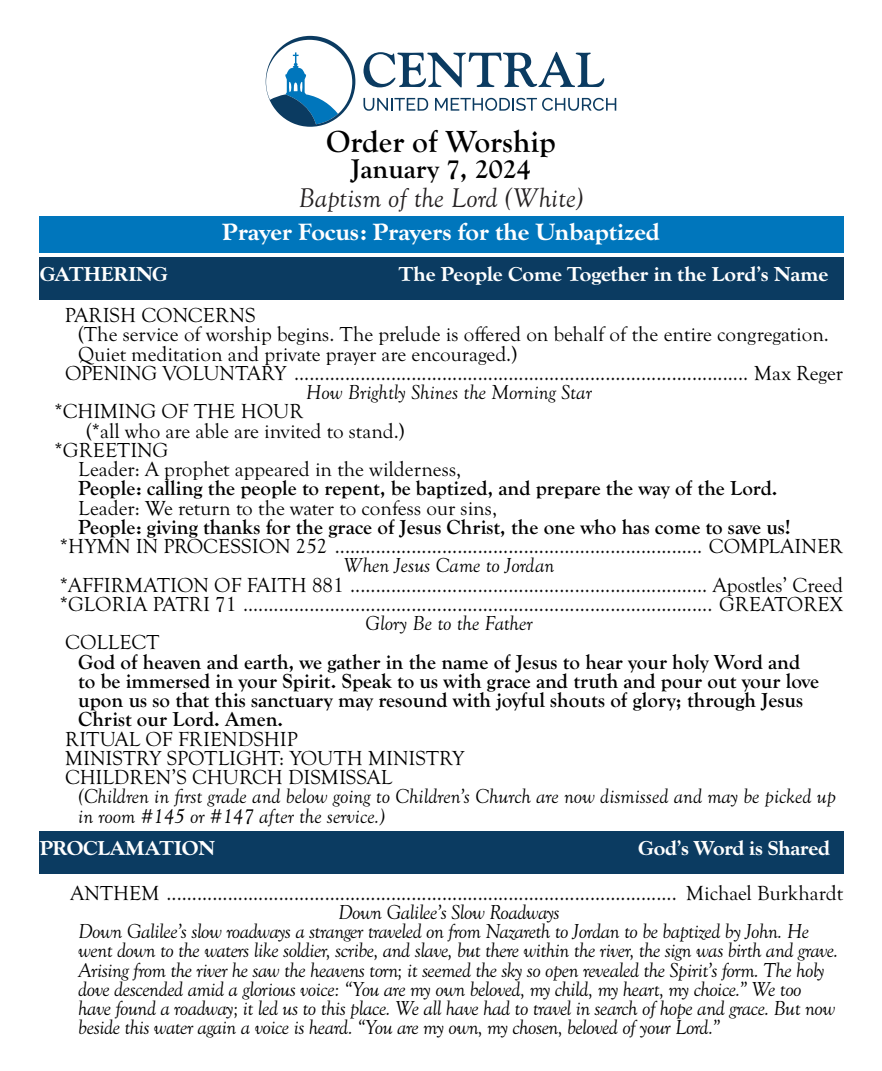
<style>
.page{position:relative;width:882px;height:1071px;background:#fff}
.page>*{position:absolute;margin:0;border:0;box-sizing:border-box;transform-origin:0 0}
.t1{font:700 31.5px "Goudy Old Sty";color:#000}
.t2{font:italic 28px "Goudy Old Sty";color:#231f20}
.t3{font:700 28px "Goudy Old Sty";color:#000}
.t4{font:700 expanded 24.5px "Goudy Old Sty";color:#fff}
.t5{font:21px/19.2px "Goudy Old Sty";color:#000}
.t6{font:italic 21px/19.2px "Goudy Old Sty";letter-spacing:-.02em;color:#000}
.t7{font:700 21px/19.2px "Goudy Old Sty";color:#000}
.t8{font:italic 21px/19.2px "Goudy Old Sty";color:#000}
.t9{font:700 expanded 21px "Goudy Old Sty";letter-spacing:-.01em;color:#fff}
</style>
<div class="page">
<div style="left:39px;top:216px;width:804px;height:37px;background:#0076bc"></div>
<div style="left:39px;top:258px;width:804px;height:42px;background:#0b3b61"></div>
<svg style="left:266px;top:36px;width:89px;height:91px"></svg>
<svg style="left:364px;top:98px;width:64px;height:13px"></svg>
<svg style="left:435px;top:98px;width:181px;height:13px"></svg>
<svg style="left:364px;top:52px;width:240px;height:35px"></svg>
<div style="left:39px;top:831px;width:804px;height:42px;background:#0b3b61"></div>
<p class="t1" style="left:326px;top:124px;width:231px">Order of Worship</p>
<p class="t2" style="left:299px;top:182px;width:286px">Baptism of the Lord (White)</p>
<p class="t3" style="left:351px;top:153px;width:181px">January 7, 2024</p>
<p class="t4" style="left:222px;top:218px;width:439px">Prayer Focus: Prayers for the Unbaptized</p>
<p class="t9" style="left:40px;top:263px;width:130px">GATHERING</p>
<p class="t9" style="left:399px;top:263px;width:431px">The People Come Together in the Lord’s Name</p>
<p class="t5" style="left:65px;top:306px;width:192px">PARISH CONCERNS</p>
<p class="t5" style="left:78px;top:325px;width:752px">(The service of worship begins. The prelude is offered on behalf of the entire congregation.<br>Quiet meditation and private prayer are encouraged.)</p>
<p class="t5" style="left:65px;top:364px;width:779px">OPENING VOLUNTARY ......................................................................................... Max Reger</p>
<p class="t8" style="left:306px;top:383px;width:287px">How Brightly Shines the Morning Star</p>
<p class="t5" style="left:55px;top:402px;width:250px">*CHIMING OF THE HOUR</p>
<p class="t5" style="left:86px;top:422px;width:320px">(*all who are able are invited to stand.)</p>
<p class="t5" style="left:55px;top:441px;width:115px">*GREETING</p>
<p class="t5" style="left:78px;top:460px;width:385px">Leader: A prophet appeared in the wilderness,</p>
<p class="t7" style="left:78px;top:479px;width:701px">People: calling the people to repent, be baptized, and prepare the way of the Lord.</p>
<p class="t5" style="left:78px;top:499px;width:420px">Leader: We return to the water to confess our sins,</p>
<p class="t7" style="left:78px;top:518px;width:714px">People: giving thanks for the grace of Jesus Christ, the one who has come to save us!</p>
<p class="t5" style="left:60px;top:537px;width:785px">*HYMN IN PROCESSION 252 ........................................................................ COMPLAINER</p>
<p class="t8" style="left:343px;top:556px;width:213px">When Jesus Came to Jordan</p>
<p class="t5" style="left:60px;top:576px;width:785px">*AFFIRMATION OF FAITH 881 ...................................................................... Apostles’ Creed</p>
<p class="t5" style="left:60px;top:595px;width:785px">*GLORIA PATRI 71 ............................................................................................ GREATOREX</p>
<p class="t8" style="left:365px;top:614px;width:169px">Glory Be to the Father</p>
<p class="t5" style="left:65px;top:633px;width:96px">COLLECT</p>
<p class="t7" style="left:78px;top:652px;width:742px">God of heaven and earth, we gather in the name of Jesus to hear your holy Word and to be immersed in your Spirit. Speak to us with grace and truth and pour out your love upon us so that this sanctuary may resound with joyful shouts of glory; through Jesus Christ our Lord. Amen.</p>
<p class="t5" style="left:65px;top:730px;width:234px">RITUAL OF FRIENDSHIP</p>
<p class="t5" style="left:65px;top:749px;width:401px">MINISTRY SPOTLIGHT: YOUTH MINISTRY</p>
<p class="t5" style="left:65px;top:768px;width:329px">CHILDREN’S CHURCH DISMISSAL</p>
<p class="t8" style="left:78px;top:787px;width:759px">(Children in first grade and below going to Children’s Church are now dismissed and may be picked up in room #145 or #147 after the service.)</p>
<p class="t9" style="left:40px;top:836px;width:177px">PROCLAMATION</p>
<p class="t9" style="left:638px;top:836px;width:193px">God’s Word is Shared</p>
<p class="t5" style="left:70px;top:884px;width:774px">ANTHEM .................................................................................................... Michael Burkhardt</p>
<p class="t6" style="left:338px;top:903px;width:223px">Down Galilee’s Slow Roadways</p>
<p class="t6" style="left:78px;top:922px;width:762px">Down Galilee’s slow roadways a stranger traveled on from Nazareth to Jordan to be baptized by John. He went down to the waters like soldier, scribe, and slave, but there within the river, the sign was birth and grave.<br>Arising from the river he saw the heavens torn; it seemed the sky so open revealed the Spirit’s form. The holy dove descended amid a glorious voice: “You are my own beloved, my child, my heart, my choice.” We too have found a roadway; it led us to this place. We all have had to travel in search of hope and grace. But now beside this water again a voice is heard. “You are my own, my chosen, beloved of your Lord.”</p>
</div>
